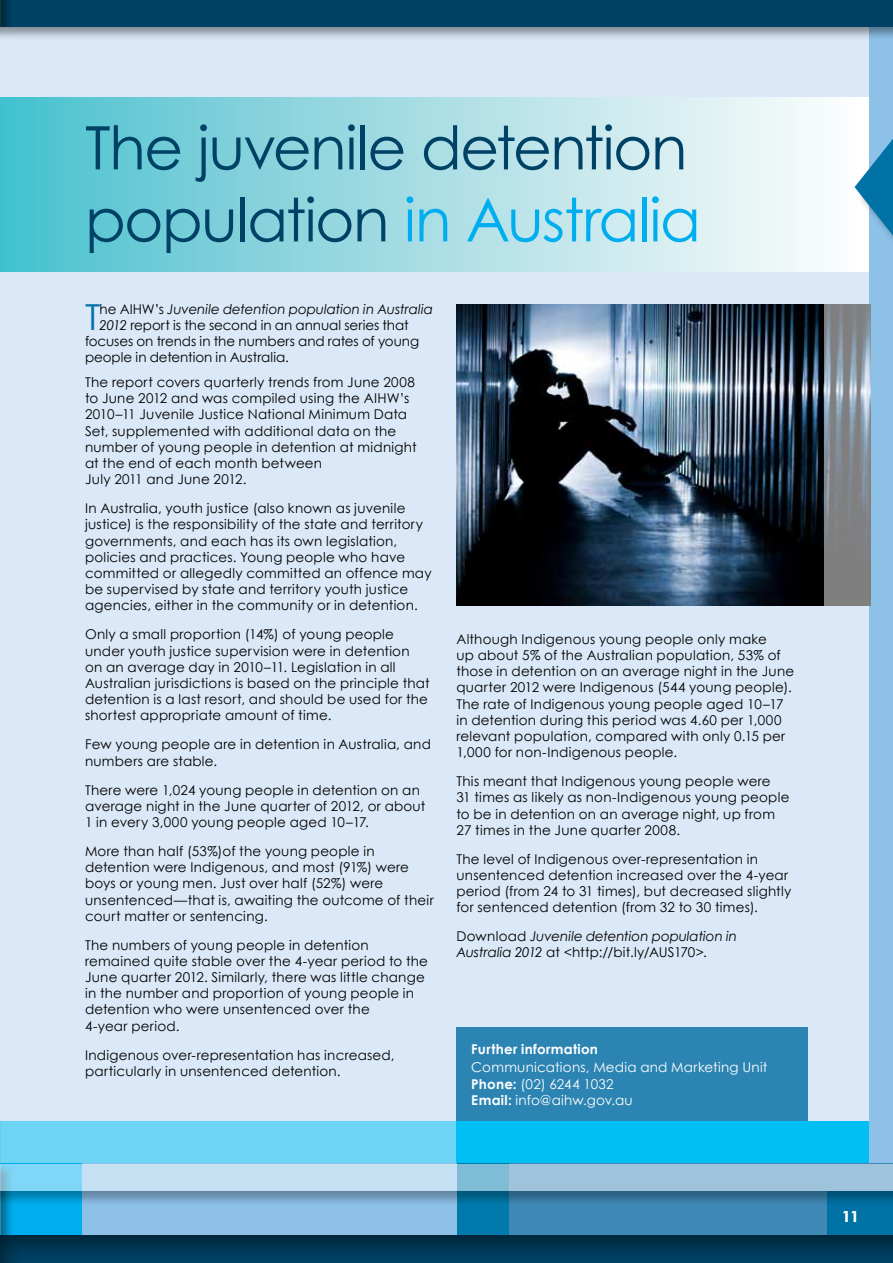
<style>
.page{position:relative;width:893px;height:1263px;background:#fff}
.page>*{position:absolute;margin:0;border:0;box-sizing:border-box;transform-origin:0 0}
.t1{font:60px/72px "Century Gothic";letter-spacing:-.025em;color:#004265}
.t2{font:35.85px "Century Gothic";color:#0072a6}
.t3{font:700 15px "Century Gothic";color:#fff}
.t4{font:13.5px/16.2px "Century Gothic";letter-spacing:.015em;color:#000}
.t5{font:italic 13.5px/16.2px "Century Gothic";color:#000}
.t6{font:13.5px "Century Gothic";letter-spacing:-.005em;color:#000}
.t7{font:13.5px/16.5px "Century Gothic";letter-spacing:.02em;color:#fff}
.t8{font:700 13.5px "Century Gothic";letter-spacing:.025em;color:#fff}
.s1{color:#00aeef}
.s2{font-style:normal}
.s3{font-style:italic}
.s4{font-weight:700}
</style>
<div class="page">
<div style="left:1px;top:0;width:892px;height:1263px;background:#dae8f7"></div>
<div style="left:0;top:98px;width:870px;height:173px;background:linear-gradient(to right,#4bc0ce,#fffdfd)"></div>
<div style="left:456px;top:1121px;width:415px;height:43px;background:#00c0f3"></div>
<div style="left:0;top:1121px;width:456px;height:43px;background:#6dd4f5"></div>
<div style="left:870px;top:16px;width:23px;height:1247px;background:#8dc1e8"></div>
<div style="left:495px;top:1164px;width:398px;height:99px;background:#3f89b6"></div>
<div style="left:828px;top:1191px;width:65px;height:46px;background:#0072a6"></div>
<div style="left:0;top:1164px;width:98px;height:99px;background:#00aeef"></div>
<div style="left:0;top:1162px;width:14px;height:101px;background:#000;opacity:.4"></div>
<div style="left:456px;top:1164px;width:53px;height:99px;background:#007aac"></div>
<div style="left:82px;top:1164px;width:374px;height:99px;background:#8dc1e8"></div>
<div style="left:0;top:1233px;width:893px;height:30px;background:#000;opacity:.49"></div>
<div style="left:0;top:1163px;width:893px;height:43px;background:#000;opacity:.6"></div>
<svg style="left:0;top:1164px;width:893px;height:27px;background:#a9cfe6"></svg>
<div style="left:856px;top:93px;width:37px;height:207px;background:#000;opacity:.45"></div>
<svg style="left:854px;top:139px;width:39px;height:96px"></svg>
<div style="left:0;top:0;width:893px;height:40px;background:#000;opacity:.4"></div>
<div style="left:0;top:0;width:893px;height:26px;background:#004265"></div>
<div style="left:0;top:0;width:14px;height:40px;background:#000;opacity:.4"></div>
<div style="left:456px;top:1028px;width:352px;height:93px;background:#2c84b3"></div>
<img style="left:456px;top:304px;width:368px;height:302px">
<svg style="left:824px;top:304px;width:46px;height:302px;background:#868b91"></svg>
<h1 class="t1" style="left:85px;top:111px;width:617px">The juvenile detention population <span class="s1">in Australia</span></h1>
<h2 class="t2" style="left:85px;top:292px;width:17px">T</h2>
<p class="t5" style="left:100px;top:301px;width:335px"><span class="s2">he AIHW’s</span> Juvenile detention population in Australia</p>
<p class="t6" style="left:100px;top:316px;width:311px"><span class="s3">2012</span> report is the second in an annual series that</p>
<p class="t6" style="left:85px;top:332px;width:336px">focuses on trends in the numbers and rates of young</p>
<p class="t6" style="left:85px;top:348px;width:205px">people in detention in Australia.</p>
<p class="t4" style="left:85px;top:374px;width:333px">The report covers quarterly trends from June 2008 to June 2012 and was compiled using the AIHW’s 2010–11 Juvenile Justice National Minimum Data Set, supplemented with additional data on the number of young people in detention at midnight at the end of each month between<br>July 2011 and June 2012.</p>
<p class="t4" style="left:85px;top:500px;width:348px">In Australia, youth justice (also known as juvenile justice) is the responsibility of the state and territory governments, and each has its own legislation, policies and practices. Young people who have committed or allegedly committed an offence may be supervised by state and territory youth justice agencies, either in the community or in detention.</p>
<p class="t4" style="left:85px;top:626px;width:346px">Only a small proportion (14%) of young people under youth justice supervision were in detention on an average day in 2010–11. Legislation in all Australian jurisdictions is based on the principle that detention is a last resort, and should be used for the shortest appropriate amount of time.</p>
<p class="t4" style="left:85px;top:736px;width:347px">Few young people are in detention in Australia, and numbers are stable.</p>
<p class="t4" style="left:85px;top:781px;width:342px">There were 1,024 young people in detention on an average night in the June quarter of 2012, or about<br>1 in every 3,000 young people aged 10–17.</p>
<p class="t4" style="left:85px;top:843px;width:350px">More than half (53%)of the young people in detention were Indigenous, and most (91%) were boys or young men. Just over half (52%) were unsentenced—that is, awaiting the outcome of their court matter or sentencing.</p>
<p class="t4" style="left:85px;top:936px;width:345px">The numbers of young people in detention remained quite stable over the 4-year period to the June quarter 2012. Similarly, there was little change in the number and proportion of young people in detention who were unsentenced over the<br>4-year period.</p>
<p class="t4" style="left:85px;top:1046px;width:311px">Indigenous over-representation has increased, particularly in unsentenced detention.</p>
<p class="t4" style="left:456px;top:631px;width:339px">Although Indigenous young people only make<br>up about 5% of the Australian population, 53% of those in detention on an average night in the June quarter 2012 were Indigenous (544 young people).<br>The rate of Indigenous young people aged 10–17 in detention during this period was 4.60 per 1,000 relevant population, compared with only 0.15 per 1,000 for non-Indigenous people.</p>
<p class="t4" style="left:456px;top:773px;width:335px">This meant that Indigenous young people were<br>31 times as likely as non-Indigenous young people to be in detention on an average night, up from 27 times in the June quarter 2008.</p>
<p class="t4" style="left:456px;top:850px;width:336px">The level of Indigenous over-representation in unsentenced detention increased over the 4-year period (from 24 to 31 times), but decreased slightly for sentenced detention (from 32 to 30 times).</p>
<p class="t5" style="left:456px;top:928px;width:282px"><span class="s2">Download</span> Juvenile detention population in<br>Australia 2012 <span class="s2">at &lt;http://bit.ly/AUS170&gt;.</span></p>
<p class="t8" style="left:471px;top:1038px;width:128px">Further information</p>
<p class="t7" style="left:471px;top:1059px;width:298px">Communications, Media and Marketing Unit<br><span class="s4">Phone:</span> (02) 6244 1032<br><span class="s4">Email:</span> info@aihw.gov.au</p>
<p class="t3" style="left:842px;top:1205px;width:18px">11</p>
</div>
